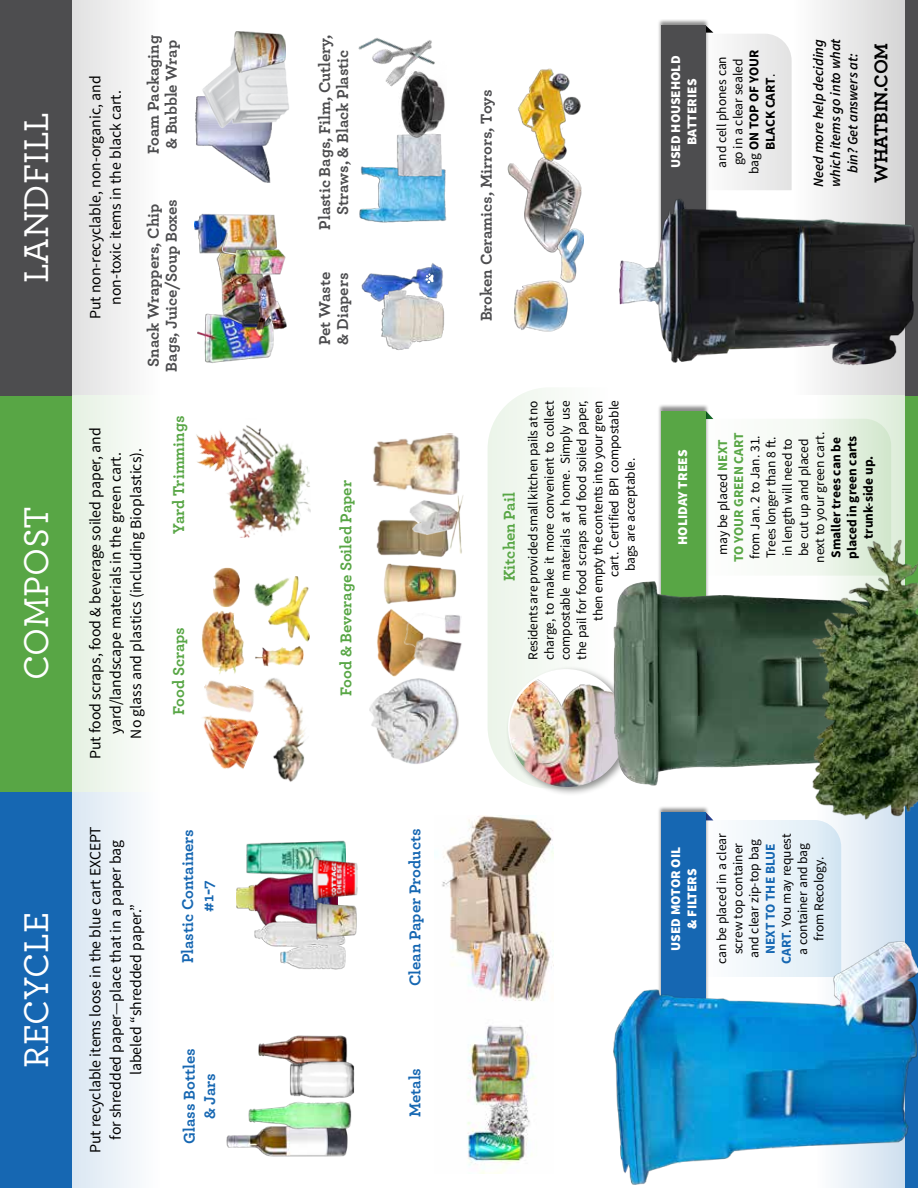
<style>
.page{position:relative;width:918px;height:1188px;background:#fff}
.page>*{position:absolute;margin:0;border:0;box-sizing:border-box;transform-origin:0 0}
.t1{font:500 36px "Archer";color:#fff}
.t2{font:700 19.5px "Archer";color:#000}
.t3{font:700 16.5px/18px "Archer";letter-spacing:-.005em;color:#4d4d4f}
.t4{font:700 16.5px/20.2px "Archer";color:#1667b2;text-align:center}
.t5{font:700 16.5px "Archer";color:#58a645}
.t6{font:15.75px/20.2px "Source Sans Pro";color:#000;text-align:center}
.t7{font:italic 600 14.25px/17.1px "Source Sans Pro";color:#000;text-align:center}
.t8{font:13.5px/16.2px "Source Sans Pro";letter-spacing:-.005em;color:#000;text-align:center}
.t9{font:900 13.5px/16.2px "Source Sans Pro";color:#fff;text-align:center}
.t10{font:700 13.5px/16.2px "Source Sans Pro";color:#000;text-align:center}
.t11{font:700 13.5px/16.2px "Source Sans Pro";color:#58a645;text-align:center}
.s1{font-weight:700}
.s2{font-weight:400;color:#000}
.s3{font-weight:700;color:#1667b2}
</style>
<div class="page">
<div style="left:488px;top:388px;width:67px;height:382px;background:#f0f7ee"></div>
<div style="left:506px;top:666px;width:130px;height:130px;background:#000;opacity:.45"></div>
<img style="left:509px;top:671px;width:117px;height:116px;border-radius:58px">
<svg style="left:841px;top:824px;width:65px;height:111px;background:#dbe7f2"></svg>
<svg style="left:820px;top:0;width:86px;height:395px;fill:#e5e5e5"></svg>
<svg style="left:838px;top:395px;width:68px;height:119px;background:#dbecd8"></svg>
<svg style="left:72px;top:395px;width:59px;height:397px;fill:#edf5eb"></svg>
<svg style="left:72px;top:0;width:59px;height:395px;fill:#eaeaea"></svg>
<svg style="left:72px;top:792px;width:66px;height:396px;fill:#e7eff7"></svg>
<div style="left:906px;top:792px;width:12px;height:396px;background:#1667b2"></div>
<div style="left:906px;top:395px;width:12px;height:397px;background:#58a645"></div>
<div style="left:906px;top:0;width:12px;height:395px;background:#4d4d4f"></div>
<div style="left:0;top:792px;width:72px;height:396px;background:#1667b2"></div>
<div style="left:0;top:395px;width:72px;height:397px;background:#58a645"></div>
<div style="left:0;top:0;width:72px;height:395px;background:#4d4d4f"></div>
<svg style="left:709px;top:411px;width:182px;height:164px"></svg>
<div style="left:658px;top:404px;width:51px;height:292px;background:#000;opacity:.45"></div>
<div style="left:661px;top:411px;width:44px;height:285px;background:#58a645"></div>
<svg style="left:709px;top:28px;width:83px;height:162px"></svg>
<div style="left:658px;top:19px;width:51px;height:254px;background:#000;opacity:.45"></div>
<div style="left:661px;top:26px;width:44px;height:247px;background:#4d4d4f"></div>
<img style="left:202px;top:611px;width:43px;height:62px">
<img style="left:203px;top:718px;width:44px;height:51px">
<img style="left:255px;top:646px;width:49px;height:21px">
<img style="left:247px;top:678px;width:58px;height:104px">
<img style="left:269px;top:576px;width:40px;height:65px">
<img style="left:213px;top:568px;width:27px;height:39px">
<img style="left:203px;top:673px;width:55px;height:45px">
<img style="left:254px;top:576px;width:43px;height:34px">
<img style="left:227px;top:428px;width:84px;height:110px">
<img style="left:196px;top:425px;width:57px;height:60px">
<img style="left:376px;top:520px;width:68px;height:37px">
<img style="left:369px;top:678px;width:89px;height:86px">
<img style="left:377px;top:609px;width:23px;height:68px">
<img style="left:400px;top:615px;width:62px;height:58px">
<img style="left:384px;top:564px;width:73px;height:40px">
<img style="left:373px;top:433px;width:87px;height:57px">
<img style="left:405px;top:485px;width:59px;height:70px">
<img style="left:614px;top:581px;width:187px;height:206px">
<img style="left:801px;top:514px;width:117px;height:310px">
<img style="left:442px;top:816px;width:112px;height:358px">
<img style="left:247px;top:840px;width:99px;height:27px">
<img style="left:237px;top:867px;width:78px;height:51px">
<img style="left:254px;top:918px;width:92px;height:52px">
<img style="left:312px;top:857px;width:46px;height:44px">
<img style="left:315px;top:900px;width:42px;height:41px">
<img style="left:507px;top:162px;width:75px;height:67px">
<img style="left:518px;top:68px;width:63px;height:94px">
<img style="left:515px;top:229px;width:68px;height:102px">
<img style="left:198px;top:313px;width:76px;height:50px">
<img style="left:213px;top:257px;width:61px;height:77px">
<img style="left:251px;top:275px;width:36px;height:58px">
<img style="left:194px;top:213px;width:82px;height:44px">
<img style="left:220px;top:233px;width:65px;height:42px">
<img style="left:195px;top:97px;width:77px;height:86px">
<img style="left:198px;top:47px;width:91px;height:84px">
<img style="left:234px;top:31px;width:52px;height:42px">
<img style="left:359px;top:166px;width:87px;height:57px">
<img style="left:358px;top:38px;width:74px;height:49px">
<img style="left:394px;top:135px;width:49px;height:44px">
<img style="left:398px;top:61px;width:47px;height:84px">
<img style="left:361px;top:263px;width:82px;height:37px">
<svg style="left:425px;top:273px;width:9px;height:11px"></svg>
<img style="left:376px;top:288px;width:68px;height:62px">
<img style="left:258px;top:1035px;width:89px;height:26px">
<img style="left:226px;top:1132px;width:122px;height:25px">
<img style="left:248px;top:1101px;width:104px;height:31px">
<img style="left:288px;top:1058px;width:67px;height:40px">
<img style="left:658px;top:198px;width:257px;height:184px">
<img style="left:619px;top:245px;width:44px;height:77px">
<svg style="left:709px;top:813px;width:132px;height:122px"></svg>
<div style="left:658px;top:806px;width:51px;height:291px;background:#000;opacity:.45"></div>
<div style="left:661px;top:813px;width:44px;height:284px;background:#1667b2"></div>
<img style="left:613px;top:935px;width:305px;height:253px">
<h1 class="t1" style="left:10px;top:283px;width:173px;rotate:-90deg">LANDFILL</h1>
<h1 class="t1" style="left:10px;top:680px;width:175px;rotate:-90deg">COMPOST</h1>
<h1 class="t1" style="left:10px;top:1068px;width:157px;rotate:-90deg">RECYCLE</h1>
<p class="t6" style="left:86px;top:319px;width:245px;rotate:-90deg">Put non-recyclable, non-organic, and non-toxic items in the black cart.</p>
<p class="t3" style="left:143px;top:154px;width:120px;rotate:-90deg">Foam Packaging &amp; Bubble Wrap</p>
<p class="t3" style="left:315px;top:230px;width:197px;text-align:center;rotate:-90deg">Plastic Bags, Film, Cutlery,<br>Straws, &amp; Black Plastic</p>
<p class="t3" style="left:143px;top:372px;width:174px;rotate:-90deg">Snack Wrappers, Chip<br>Bags, Juice/Soup Boxes</p>
<p class="t3" style="left:315px;top:345px;width:75px;rotate:-90deg">Pet Waste &amp; Diapers</p>
<p class="t6" style="left:86px;top:759px;width:333px;rotate:-90deg">Put food scraps, food &amp; beverage soiled paper, and yard/landscape materials in the green cart.<br>No glass and plastics (including Bioplastics).</p>
<p class="t6" style="left:86px;top:1153px;width:329px;rotate:-90deg">Put recyclable items loose in the blue cart EXCEPT for shredded paper—place that in a paper bag labeled “shredded paper.”</p>
<p class="t5" style="left:166px;top:534px;width:120px;rotate:-90deg">Yard Trimmings</p>
<p class="t5" style="left:166px;top:715px;width:90px;rotate:-90deg">Food Scraps</p>
<p class="t4" style="left:177px;top:963px;width:136px;rotate:-90deg">Plastic Containers #1-7</p>
<p class="t4" style="left:178px;top:1144px;width:97px;rotate:-90deg">Glass Bottles &amp; Jars</p>
<p class="t5" style="left:333px;top:696px;width:218px;rotate:-90deg">Food &amp; Beverage Soiled Paper</p>
<p class="t4" style="left:404px;top:986px;width:159px;rotate:-90deg">Clean Paper Products</p>
<p class="t4" style="left:404px;top:1117px;width:50px;rotate:-90deg">Metals</p>
<p class="t3" style="left:476px;top:321px;width:233px;rotate:-90deg">Broken Ceramics, Mirrors, Toys</p>
<p class="t5" style="left:496px;top:581px;width:90px;rotate:-90deg">Kitchen Pail</p>
<p class="t8" style="left:525px;top:660px;width:261px;rotate:-90deg">Residents are provided small kitchen pails at no</p>
<p class="t8" style="left:541px;top:660px;width:261px;rotate:-90deg">charge, to make it more convenient to collect</p>
<p class="t8" style="left:558px;top:660px;width:261px;rotate:-90deg">compostable materials at home. Simply use</p>
<p class="t8" style="left:574px;top:660px;width:261px;rotate:-90deg">the pail for food scraps and food soiled paper,</p>
<p class="t8" style="left:590px;top:621px;width:222px;rotate:-90deg">then empty the contents into your green</p>
<p class="t8" style="left:606px;top:577px;width:179px;rotate:-90deg">cart. Certified BPI compostable</p>
<p class="t8" style="left:622px;top:571px;width:115px;rotate:-90deg">bags are acceptable.</p>
<p class="t9" style="left:668px;top:168px;width:114px;rotate:-90deg">USED HOUSEHOLD<br>BATTERIES</p>
<p class="t8" style="left:714px;top:174px;width:126px;rotate:-90deg">and cell phones can go in a clear sealed bag <span class="s1">ON TOP OF YOUR<br>BLACK CART</span>.</p>
<p class="t7" style="left:810px;top:187px;width:150px;rotate:-90deg">Need more help deciding which items go into what bin? Get answers at:</p>
<h2 class="t2" style="left:866px;top:183px;width:142px;rotate:-90deg">WHATBIN.COM</h2>
<p class="t9" style="left:675px;top:545px;width:97px;rotate:-90deg">HOLIDAY TREES</p>
<p class="t11" style="left:715px;top:562px;width:131px;rotate:-90deg"><span class="s2">may be placed</span> NEXT<br>TO YOUR GREEN CART</p>
<p class="t8" style="left:747px;top:563px;width:132px;rotate:-90deg">from Jan. 2 to Jan. 31.<br>Trees longer than 8 ft. in length will need to be cut up and placed next to your green cart.</p>
<p class="t10" style="left:828px;top:559px;width:125px;rotate:-90deg">Smaller trees can be placed in green carts trunk-side up.</p>
<p class="t9" style="left:668px;top:951px;width:105px;rotate:-90deg">USED MOTOR OIL &amp; FILTERS</p>
<p class="t8" style="left:714px;top:964px;width:133px;rotate:-90deg">can be placed in a clear screw top container and clear zip-top bag</p>
<p class="t8" style="left:762px;top:964px;width:132px;rotate:-90deg"><span class="s3">NEXT TO THE BLUE<br>CART</span>. You may request a container and bag from Recology.</p>
</div>
